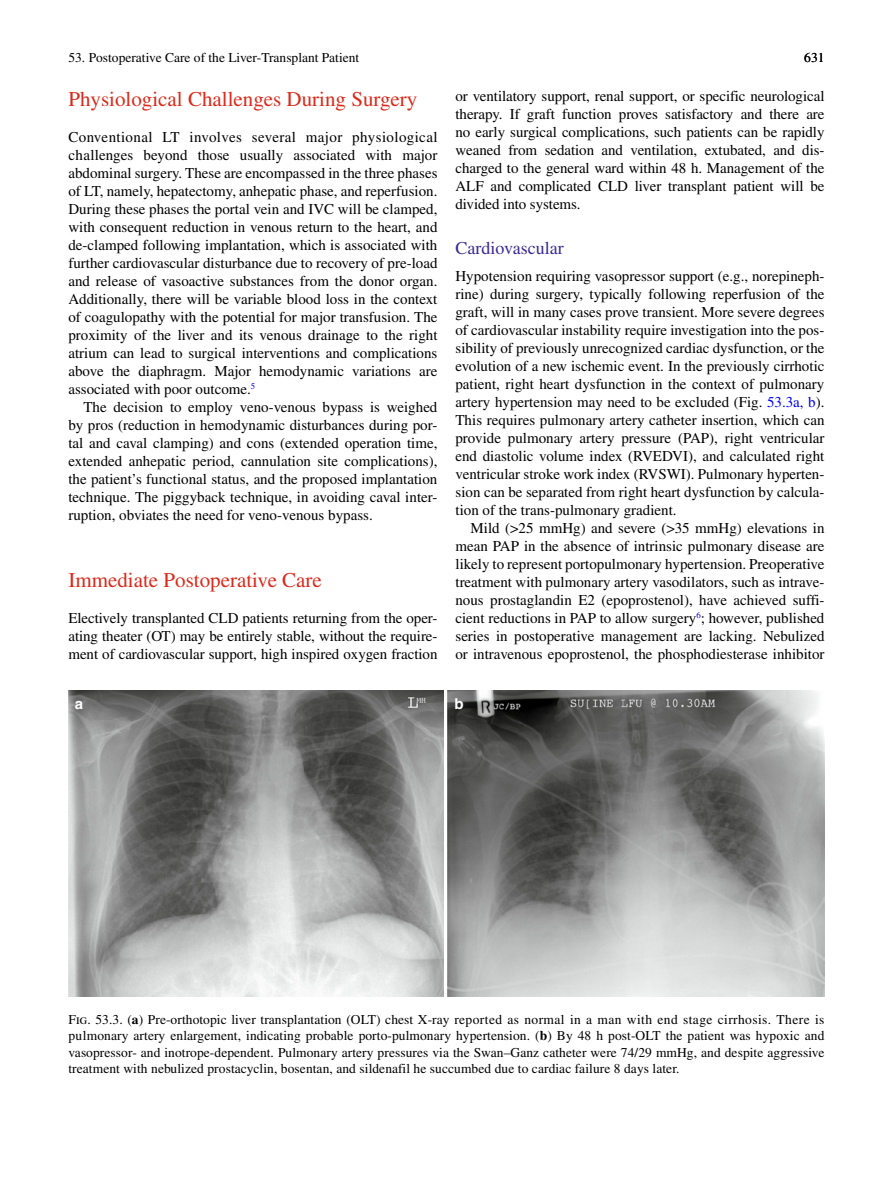
<style>
.page{position:relative;width:893px;height:1187px;background:#fff}
.page>*{position:absolute;margin:0;border:0;box-sizing:border-box;transform-origin:0 0}
.t1{font:21px "Times";color:#dc291a}
.t2{font:18px "Times";color:#3a2996}
.t3{font:15px/18px "Times";color:#000;text-align:justify}
.t4{font:700 15px "Helvetica";color:#fff}
.t5{font:13.5px/16.5px "Times";color:#000;text-align:justify}
.s1{color:#0000fa}
.s2{font-family:"Times Roman SC"}
.s3{font-weight:700}
</style>
<div class="page">
<img style="left:447px;top:690px;width:377px;height:306px">
<img style="left:68px;top:690px;width:375px;height:306px">
<p class="t5" style="left:68px;top:51px;width:292px">53. Postoperative Care of the Liver-Transplant Patient</p>
<p class="t5" style="left:804px;top:51px;width:22px">631</p>
<h1 class="t1" style="left:68px;top:91px;width:350px">Physiological Challenges During Surgery</h1>
<p class="t3" style="left:68px;top:129px;width:371px">Conventional LT involves several major physiological challenges beyond those usually associated with major abdominal surgery. These are encompassed in the three phases of LT, namely, hepatectomy, anhepatic phase, and reperfusion.<br>During these phases the portal vein and IVC will be clamped, with consequent reduction in venous return to the heart, and de-clamped following implantation, which is associated with further cardiovascular disturbance due to recovery of pre-load and release of vasoactive substances from the donor organ.<br>Additionally, there will be variable blood loss in the context of coagulopathy with the potential for major transfusion. The proximity of the liver and its venous drainage to the right atrium can lead to surgical interventions and complications above the diaphragm. Major hemodynamic variations are associated with poor outcome.<sup>5</sup></p>
<p class="t3" style="left:68px;top:399px;width:371px;text-indent:15px">The decision to employ veno-venous bypass is weighed by pros (reduction in hemodynamic disturbances during por&shy;tal and caval clamping) and cons (extended operation time, extended anhepatic period, cannulation site complications), the patient’s functional status, and the proposed implantation technique. The piggyback technique, in avoiding caval inter&shy;ruption, obviates the need for veno-venous bypass.</p>
<p class="t3" style="left:455px;top:88px;width:371px">or ventilatory support, renal support, or specific neurological therapy. If graft function proves satisfactory and there are no early surgical complications, such patients can be rapidly weaned from sedation and ventilation, extubated, and dis&shy;charged to the general ward within 48 h. Management of the ALF and complicated CLD liver transplant patient will be divided into systems.</p>
<p class="t2" style="left:455px;top:241px;width:110px">Cardiovascular</p>
<p class="t3" style="left:455px;top:268px;width:371px">Hypotension requiring vasopressor support (e.g., norepineph&shy;rine) during surgery, typically following reperfusion of the graft, will in many cases prove transient. More severe degrees of cardiovascular instability require investigation into the pos&shy;sibility of previously unrecognized cardiac dysfunction, or the evolution of a new ischemic event. In the previously cirrhotic patient, right heart dysfunction in the context of pulmonary artery hypertension may need to be excluded (Fig. <span class="s1">53.3a, b</span>).<br>This requires pulmonary artery catheter insertion, which can provide pulmonary artery pressure (PAP), right ventricular end diastolic volume index (RVEDVI), and calculated right ventricular stroke work index (RVSWI). Pulmonary hyperten&shy;sion can be separated from right heart dysfunction by calcula&shy;tion of the trans-pulmonary gradient.</p>
<p class="t3" style="left:455px;top:520px;width:371px;text-indent:15px">Mild (&gt;25 mmHg) and severe (&gt;35 mmHg) elevations in mean PAP in the absence of intrinsic pulmonary disease are likely to represent portopulmonary hypertension. Preoperative treatment with pulmonary artery vasodilators, such as intrave&shy;nous prostaglandin E2 (epoprostenol), have achieved suffi&shy;cient reductions in PAP to allow surgery<sup>6</sup>; however, published series in postoperative management are lacking. Nebulized or intravenous epoprostenol, the phosphodiesterase inhibitor</p>
<h1 class="t1" style="left:68px;top:572px;width:255px">Immediate Postoperative Care</h1>
<p class="t3" style="left:68px;top:610px;width:371px">Electively transplanted CLD patients returning from the oper&shy;ating theater (OT) may be entirely stable, without the require&shy;ment of cardiovascular support, high inspired oxygen fraction</p>
<p class="t4" style="left:75px;top:694px;width:10px">a</p>
<p class="t4" style="left:454px;top:694px;width:11px">b</p>
<p class="t5" style="left:68px;top:1012px;width:757px"><span class="s2">Fig.</span> 53.3. (<span class="s3">a</span>) Pre-orthotopic liver transplantation (OLT) chest X-ray reported as normal in a man with end stage cirrhosis. There is pulmonary artery enlargement, indicating probable porto-pulmonary hypertension. (<span class="s3">b</span>) By 48 h post-OLT the patient was hypoxic and vasopressor- and inotrope-dependent. Pulmonary artery pressures via the Swan–Ganz catheter were 74/29 mmHg, and despite aggressive treatment with nebulized prostacyclin, bosentan, and sildenafil he succumbed due to cardiac failure 8 days later.</p>
</div>
